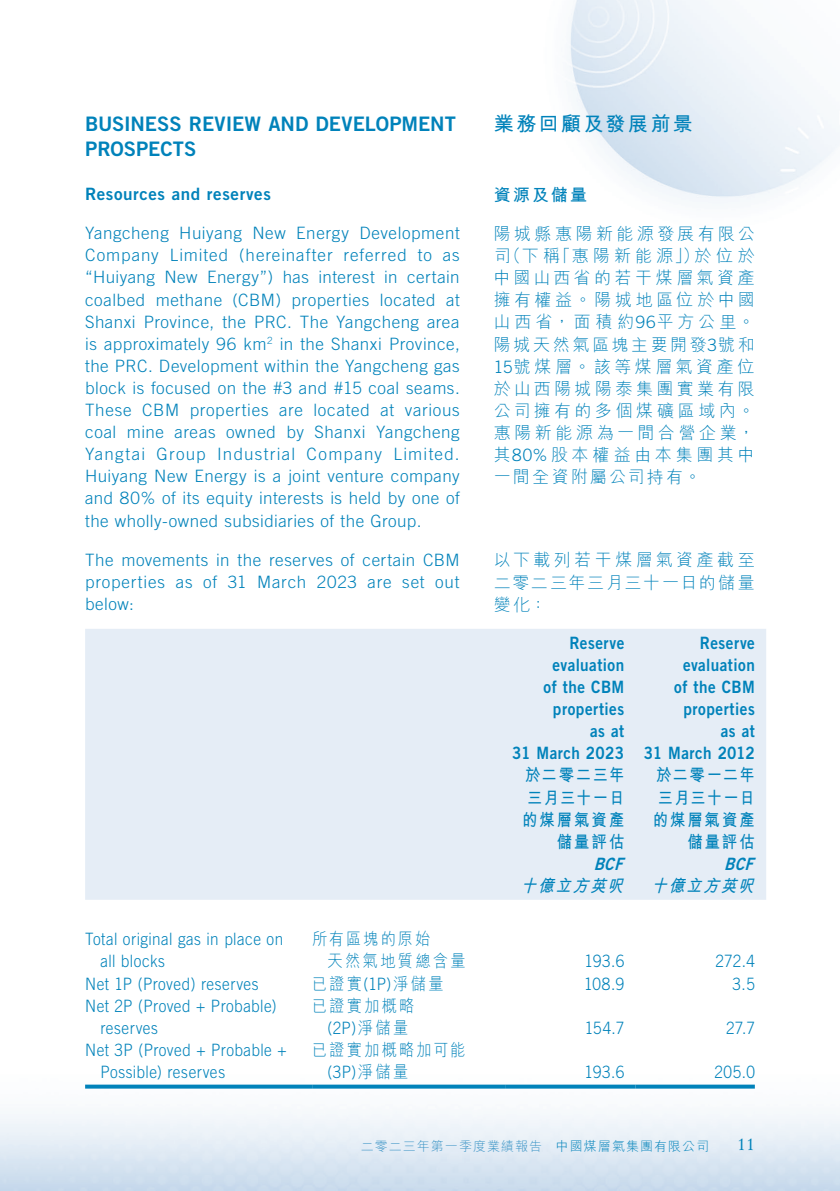
<style>
.page{position:relative;width:840px;height:1191px;background:#fff}
.page>*{position:absolute;margin:0;border:0;box-sizing:border-box;transform-origin:0 0}
.t1{font:20px/25px "Trade Gothic LT Std Bd 2";letter-spacing:-.005em;color:#0082ba}
.t2{font:700 20px "M Hei HK";letter-spacing:.12em;color:#0082ba}
.t3{font:300 17px/22.2px "Trade Gothic LT Std";letter-spacing:.03em;color:#0082ba;text-align:justify}
.t4{font:300 17px/22.2px "M Hei HK";letter-spacing:.15em;color:#0082ba;text-align:justify}
.t5{font:300 17px/22.2px "Trade Gothic LT Std";letter-spacing:.03em;color:#0082ba;scale:.9 1}
.t6{font:17px/22px "Trade Gothic LT Std Bd 2";letter-spacing:.03em;color:#0082ba;text-align:right;scale:.9 1}
.t7{font:700 17px/22.2px "M Hei HK";letter-spacing:.115em;color:#0082ba;text-align:right;scale:.9 1}
.t8{font:300 17px/22.2px "M Hei HK";letter-spacing:.15em;color:#0082ba;scale:.9 1}
.t9{font:17px "Trade Gothic LT Std Bd 2";letter-spacing:.03em;color:#0082ba}
.t10{font:italic 700 17px "M Hei HK";color:#0082ba;scale:.9 1}
.t11{font:300 17px "M Hei HK";letter-spacing:.13em;color:#0082ba;scale:.9 1}
.t12{font:italic 17px "Trade Gothic LT Std Bd 2";color:#0082ba;scale:.9 1}
.t13{font:700 17px "M Hei HK";letter-spacing:.115em;color:#0082ba}
.t14{font:17px "Stempel Garamond LT Std";color:#0082ba}
.t15{font:300 13px "M Hei HK";letter-spacing:.08em;color:#3993c5}
.s1{font-family:"Trade Gothic LT Std"}
.s2{font-family:"M Hei HK"}
.s3{color:#0082ba}
</style>
<div class="page">
<img style="left:0;top:0;width:839px;height:1191px">
<div style="left:85px;top:629px;width:680px;height:270px;background:#e5edf6"></div>
<svg style="left:85px;top:1084px;width:227px;height:4px"></svg>
<svg style="left:312px;top:1084px;width:193px;height:4px"></svg>
<svg style="left:505px;top:1084px;width:130px;height:4px"></svg>
<svg style="left:635px;top:1084px;width:119px;height:4px"></svg>
<p class="t1" style="left:85px;top:111px;width:372px">BUSINESS REVIEW AND DEVELOPMENT<br>PROSPECTS</p>
<p class="t9" style="left:85px;top:184px;width:187px">Resources and reserves</p>
<p class="t3" style="left:85px;top:222px;width:376px">Yangcheng Huiyang New Energy Development Company Limited (hereinafter referred to as “Huiyang New Energy”) has interest in certain coalbed methane (CBM) properties located at Shanxi Province, the PRC. The Yangcheng area is approximately 96 km<sup>2</sup> in the Shanxi Province, the PRC. Development within the Yangcheng gas block is focused on the #3 and #15 coal seams.<br>These CBM properties are located at various coal mine areas owned by Shanxi Yangcheng Yangtai Group Industrial Company Limited.<br>Huiyang New Energy is a joint venture company and 80% of its equity interests is held by one of the wholly-owned subsidiaries of the Group.</p>
<p class="t3" style="left:85px;top:548px;width:376px">The movements in the reserves of certain CBM properties as of 31 March 2023 are set out below:</p>
<p class="t5" style="left:100px;top:928px;width:204px;text-indent:-15px">Total original gas in place on all blocks</p>
<p class="t8" style="left:327px;top:927px;width:155px;text-indent:-15px">所有區塊的原始<br>天然氣地質總含量</p>
<p class="t2" style="left:493px;top:109px;width:200px">業務回顧及發展前景</p>
<p class="t13" style="left:493px;top:182px;width:95px">資源及儲量</p>
<p class="t4" style="left:493px;top:222px;width:262px">陽城縣惠陽新能源發展有限公司（下稱「惠陽新能源」）於位於中國山西省的若干煤層氣資產擁有權益。陽城地區位於中國山西省，面積約<span class="s1">96</span>平方公里。陽城天然氣區塊主要開發<span class="s1">3</span>號和<span class="s1">15</span>號煤層。該等煤層氣資產位於山西陽城陽泰集團實業有限公司擁有的多個煤礦區域內。惠陽新能源為一間合營企業，其<span class="s1">80%</span>股本權益由本集團其中一間全資附屬公司持有。</p>
<p class="t4" style="left:493px;top:549px;width:262px">以下載列若干煤層氣資產截至二零二三年三月三十一日的儲量變化：</p>
<p class="t6" style="left:512px;top:631px;width:126px">Reserve evaluation<br>of the CBM properties<br>as at<br>31 March 2023</p>
<p class="t6" style="left:643px;top:631px;width:125px">Reserve evaluation<br>of the CBM properties<br>as at<br>31 March 2012</p>
<p class="t7" style="left:522px;top:762px;width:115px">於二零二三年三月三十一日的煤層氣資產儲量評估</p>
<p class="t7" style="left:652px;top:762px;width:115px">於二零一二年三月三十一日的煤層氣資產儲量評估</p>
<p class="t12" style="left:593px;top:853px;width:40px">BCF</p>
<p class="t12" style="left:723px;top:853px;width:40px">BCF</p>
<p class="t10" style="left:520px;top:873px;width:121px">十億立方英呎</p>
<p class="t10" style="left:651px;top:873px;width:121px">十億立方英呎</p>
<p class="t5" style="left:584px;top:950px;width:46px">193.6</p>
<p class="t5" style="left:715px;top:950px;width:45px">272.4</p>
<p class="t5" style="left:85px;top:972px;width:194px">Net 1P (Proved) reserves</p>
<p class="t8" style="left:312px;top:972px;width:147px">已證實<span class="s1">(1P)</span>淨儲量</p>
<p class="t5" style="left:584px;top:972px;width:46px">108.9</p>
<p class="t5" style="left:732px;top:972px;width:26px">3.5</p>
<p class="t5" style="left:100px;top:994px;width:197px;text-indent:-15px">Net 2P (Proved + Probable) reserves</p>
<p class="t8" style="left:312px;top:994px;width:115px">已證實加概略</p>
<p class="t5" style="left:327px;top:1016px;width:91px">(2P)<span class="s2">淨儲量</span></p>
<p class="t5" style="left:584px;top:1016px;width:45px">154.7</p>
<p class="t5" style="left:725px;top:1016px;width:33px">27.7</p>
<p class="t5" style="left:100px;top:1038px;width:208px;text-indent:-15px">Net 3P (Proved + Probable +<br>Possible) reserves</p>
<p class="t11" style="left:312px;top:1041px;width:172px">已證實加概略加可能</p>
<p class="t5" style="left:327px;top:1060px;width:91px">(3P)<span class="s2">淨儲量</span></p>
<p class="t5" style="left:584px;top:1060px;width:46px">193.6</p>
<p class="t5" style="left:714px;top:1060px;width:46px">205.0</p>
<p class="t15" style="left:360px;top:1139px;width:349px">二零二三年第一季度業績報告 <span class="s3">中國煤層氣集團有限公司</span></p>
<p class="t14" style="left:737px;top:1134px;width:19px">11</p>
</div>
